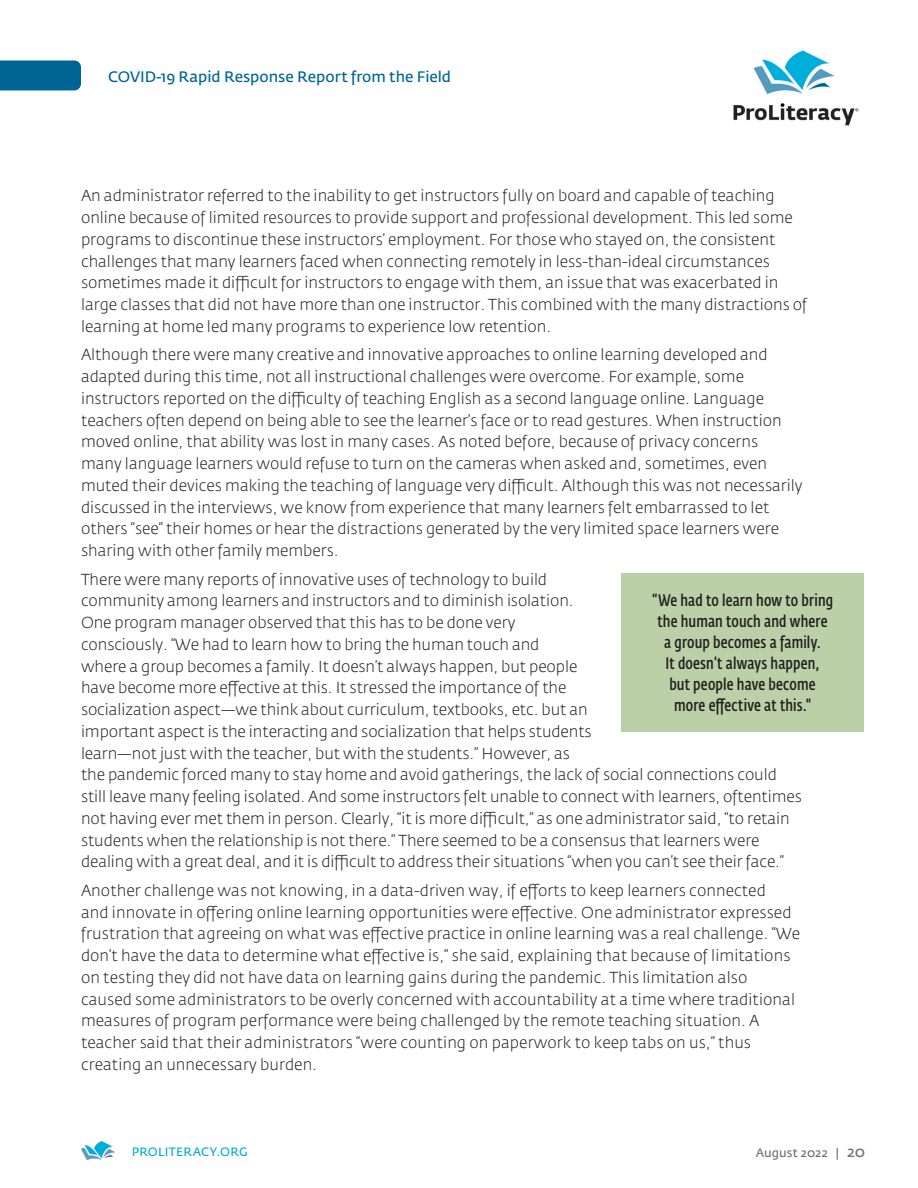
<style>
.page{position:relative;width:918px;height:1188px;background:#fff}
.page>*{position:absolute;margin:0;border:0;box-sizing:border-box;transform-origin:0 0}
.callout_box_copy{font:600 16.5px/21px "Fedra Sans Cond Std";letter-spacing:.01em;color:#201f1e;text-align:center}
.body{font:300 15.75px/21.8px "Fedra Sans Pro";color:#231f20}
.t1{font:15px "Fedra Sans Pro";color:#006494}
.t2{font:12px "Fedra Sans Pro";letter-spacing:.025em;color:#08acd2}
.t3{font:12px "Fedra Sans Pro";letter-spacing:.01em;color:#717074}
.s1{color:#201f1e}
.s2{color:#231f20}
.s3{font-size:15px}
</style>
<div class="page">
<img style="left:81px;top:1141px;width:34px;height:19px">
<div style="left:0;top:60px;width:81px;height:30px;background:#006494"></div>
<img style="left:733px;top:50px;width:126px;height:76px">
<div style="left:621px;top:573px;width:243px;height:158px;background:#bcd0a8"></div>
<p class="t1" style="left:108px;top:68px;width:344px">COVID-19 Rapid Response Report from the Field</p>
<p class="body" style="left:81px;top:185px;width:728px">An administrator referred to the inability to get instructors fully on board and capable of teaching online because of limited resources to provide support and professional development. This led some programs to discontinue these instructors’ employment. For those who stayed on, the consistent challenges that many learners faced when connecting remotely in less-than-ideal circumstances sometimes made it difficult for instructors to engage with them, an issue that was exacerbated in large classes that did not have more than one instructor. This combined with the many distractions of learning at home led many programs to experience low retention.</p>
<p class="body" style="left:81px;top:344px;width:723px">Although there were many creative and innovative approaches to online learning developed and adapted during this time, not all instructional challenges were overcome. For example, some instructors reported on the difficulty of teaching English as a second language online. Language teachers often depend on being able to see the learner’s face or to read gestures. When instruction moved online, that ability was lost in many cases. As noted before, because of privacy concerns many language learners would refuse to turn on the cameras when asked and, sometimes, even muted their devices making the teaching of language very difficult. Although this was not necessarily discussed in the interviews, we know from experience that many learners felt embarrassed to let others “see” their homes or hear the distractions generated by the very limited space learners were sharing with other family members.</p>
<p class="body" style="left:81px;top:568px;width:722px">There were many reports of innovative uses of technology to build<br>community among learners and instructors and to diminish isolation.<br>One program manager observed that this has to be done very<br>consciously. “<span class="s1">We had to learn how to bring the human touch and<br>where a group becomes a family. It doesn’t always happen, but people<br>have become more effective at this. It stressed the importance of the<br>socialization aspect—we think about curriculum, textbooks, etc. but an<br>important aspect is the interacting and socialization that helps students<br>learn—not just with the teacher, but with the students.”</span> However, as<br>the pandemic forced many to stay home and avoid gatherings, the lack of social connections could still leave many feeling isolated. And some instructors felt unable to connect with learners, oftentimes not having ever met them in person. Clearly, “it is more difficult,” as one administrator said, “to retain students when the relationship is not there.” There seemed to be a consensus that learners were dealing with a great deal, and it is difficult to address their situations “when you can’t see their face.”</p>
<p class="body" style="left:81px;top:879px;width:721px">Another challenge was not knowing, in a data-driven way, if efforts to keep learners connected<br>and innovate in offering online learning opportunities were effective. One administrator expressed frustration that agreeing on what was effective practice in online learning was a real challenge. “We don’t have the data to determine what effective is,” she said, explaining that because of limitations on testing they did not have data on learning gains during the pandemic. This limitation also caused some administrators to be overly concerned with accountability at a time where traditional measures of program performance were being challenged by the remote teaching situation. A teacher said that their administrators “were counting on paperwork to keep tabs on us,” thus creating an unnecessary burden.</p>
<p class="callout_box_copy" style="left:652px;top:590px;width:183px"><span class="s2">“</span>We had to learn how to bring the human touch and where<br>a group becomes a family.<br>It doesn’t always happen,<br>but people have become more effective at this."</p>
<p class="t2" style="left:132px;top:1144px;width:117px">PROLITERACY.ORG</p>
<p class="t3" style="left:756px;top:1145px;width:111px">August 2022 | <span class="s3">20</span></p>
</div>
